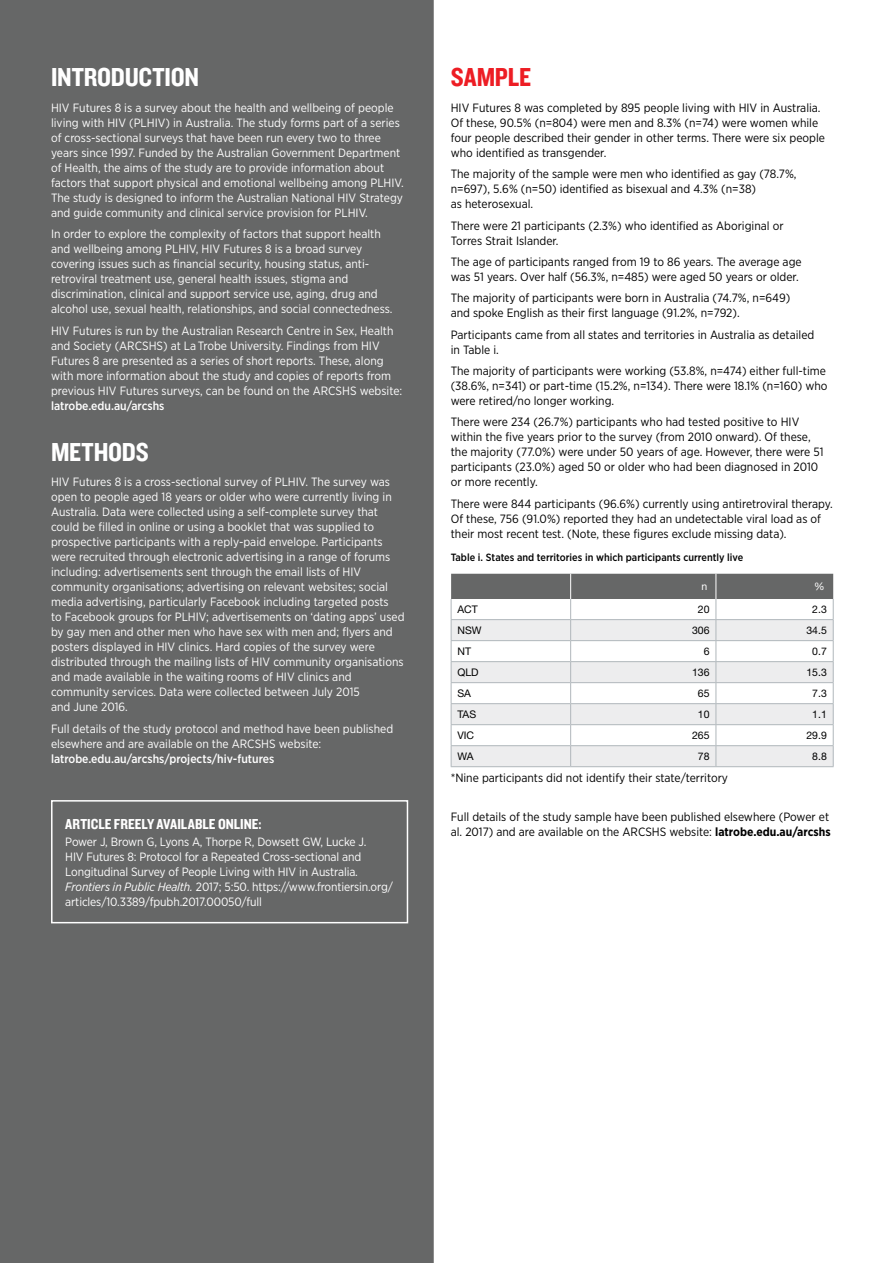
<style>
.page{position:relative;width:893px;height:1263px;background:#fff}
.page>*{position:absolute;margin:0;border:0;box-sizing:border-box;transform-origin:0 0}
.t1{font:27px "Knockout 50 Welterweight";letter-spacing:-.01em;color:#fff}
.t2{font:27px "Knockout 50 Welterweight";color:#ed1d24}
.t3{font:15px "Knockout 50 Welterweight";color:#fff}
.t4{font:12px/15px "Gotham Narrow";color:#fff}
.t5{font:12px/15px "Gotham Narrow";color:#000}
.t6{font:500 12px "Gotham Narrow";color:#fff}
.t7{font:10.5px "Helvetica Neue LT";color:#000}
.t8{font:500 10.5px "Gotham Narrow";color:#000}
.t9{font:10.5px "Helvetica Neue LT";color:#fff}
.s1{font-style:italic}
.s2{font-weight:700}
</style>
<div class="page">
<div style="left:0;top:0;width:434px;height:1263px;background:#666767"></div>
<svg style="left:451px;top:574px;width:383px;height:192px"></svg>
<hr style="left:451px;top:766px;width:120px;height:1px;background:#b0b7bb">
<hr style="left:571px;top:766px;width:145px;height:1px;background:#b0b7bb">
<hr style="left:716px;top:766px;width:118px;height:1px;background:#b0b7bb">
<div style="left:51px;top:800px;width:357px;height:123px;border:2px solid #fff"></div>
<h1 class="t1" style="left:51px;top:59px;width:150px">INTRODUCTION</h1>
<p class="t4" style="left:51px;top:100px;width:354px">HIV Futures 8 is a survey about the health and wellbeing of people living with HIV (PLHIV) in Australia. The study forms part of a series of cross-sectional surveys that have been run every two to three years since 1997. Funded by the Australian Government Department of Health, the aims of the study are to provide information about factors that support physical and emotional wellbeing among PLHIV.<br>The study is designed to inform the Australian National HIV Strategy and guide community and clinical service provision for PLHIV.</p>
<p class="t4" style="left:51px;top:226px;width:343px">In order to explore the complexity of factors that support health and wellbeing among PLHIV, HIV Futures 8 is a broad survey covering issues such as financial security, housing status, anti&shy;retroviral treatment use, general health issues, stigma and discrimination, clinical and support service use, aging, drug and alcohol use, sexual health, relationships, and social connectedness.</p>
<p class="t4" style="left:51px;top:323px;width:353px">HIV Futures is run by the Australian Research Centre in Sex, Health and Society (ARCSHS) at La Trobe University. Findings from HIV Futures 8 are presented as a series of short reports. These, along with more information about the study and copies of reports from previous HIV Futures surveys, can be found on the ARCSHS website:</p>
<p class="t6" style="left:51px;top:398px;width:115px">latrobe.edu.au/arcshs</p>
<h1 class="t1" style="left:51px;top:434px;width:99px">METHODS</h1>
<p class="t4" style="left:51px;top:474px;width:355px">HIV Futures 8 is a cross-sectional survey of PLHIV. The survey was open to people aged 18 years or older who were currently living in Australia. Data were collected using a self-complete survey that could be filled in online or using a booklet that was supplied to prospective participants with a reply-paid envelope. Participants were recruited through electronic advertising in a range of forums including: advertisements sent through the email lists of HIV community organisations; advertising on relevant websites; social media advertising, particularly Facebook including targeted posts<br>to Facebook groups for PLHIV; advertisements on ‘dating apps’ used by gay men and other men who have sex with men and; flyers and posters displayed in HIV clinics. Hard copies of the survey were distributed through the mailing lists of HIV community organisations and made available in the waiting rooms of HIV clinics and community services. Data were collected between July 2015<br>and June 2016.</p>
<p class="t4" style="left:51px;top:721px;width:344px">Full details of the study protocol and method have been published elsewhere and are available on the ARCSHS website:</p>
<p class="t6" style="left:51px;top:751px;width:225px">latrobe.edu.au/arcshs/projects/hiv-futures</p>
<p class="t3" style="left:65px;top:814px;width:198px">ARTICLE FREELY AVAILABLE ONLINE:</p>
<p class="t4" style="left:65px;top:834px;width:329px">Power J, Brown G, Lyons A, Thorpe R, Dowsett GW, Lucke J.<br>HIV Futures 8: Protocol for a Repeated Cross-sectional and Longitudinal Survey of People Living with HIV in Australia.<br><span class="s1">Frontiers in Public Health.</span> 2017; 5:50. https://www.frontiersin.org/ articles/10.3389/fpubh.2017.00050/full</p>
<h1 class="t2" style="left:451px;top:59px;width:82px">SAMPLE</h1>
<p class="t5" style="left:451px;top:100px;width:376px">HIV Futures 8 was completed by 895 people living with HIV in Australia.<br>Of these, 90.5% (n=804) were men and 8.3% (n=74) were women while four people described their gender in other terms. There were six people who identified as transgender.</p>
<p class="t5" style="left:451px;top:166px;width:347px">The majority of the sample were men who identified as gay (78.7%, n=697), 5.6% (n=50) identified as bisexual and 4.3% (n=38)<br>as heterosexual.</p>
<p class="t5" style="left:451px;top:218px;width:334px">There were 21 participants (2.3%) who identified as Aboriginal or<br>Torres Strait Islander.</p>
<p class="t5" style="left:451px;top:254px;width:352px">The age of participants ranged from 19 to 86 years. The average age was 51 years. Over half (56.3%, n=485) were aged 50 years or older.</p>
<p class="t5" style="left:451px;top:290px;width:341px">The majority of participants were born in Australia (74.7%, n=649) and spoke English as their first language (91.2%, n=792).</p>
<p class="t5" style="left:451px;top:327px;width:365px">Participants came from all states and territories in Australia as detailed in Table i.</p>
<p class="t5" style="left:451px;top:363px;width:378px">The majority of participants were working (53.8%, n=474) either full-time (38.6%, n=341) or part-time (15.2%, n=134). There were 18.1% (n=160) who were retired/no longer working.</p>
<p class="t5" style="left:451px;top:414px;width:374px">There were 234 (26.7%) participants who had tested positive to HIV within the five years prior to the survey (from 2010 onward). Of these, the majority (77.0%) were under 50 years of age. However, there were 51 participants (23.0%) aged 50 or older who had been diagnosed in 2010 or more recently.</p>
<p class="t5" style="left:451px;top:496px;width:383px">There were 844 participants (96.6%) currently using antiretroviral therapy.<br>Of these, 756 (91.0%) reported they had an undetectable viral load as of their most recent test. (Note, these figures exclude missing data).</p>
<p class="t8" style="left:451px;top:551px;width:294px">Table i. States and territories in which participants currently live</p>
<p class="t9" style="left:702px;top:580px;width:7px">n</p>
<p class="t9" style="left:814px;top:580px;width:12px">%</p>
<p class="t7" style="left:457px;top:603px;width:22px">ACT</p>
<p class="t7" style="left:698px;top:603px;width:13px">20</p>
<p class="t7" style="left:812px;top:603px;width:16px">2.3</p>
<p class="t7" style="left:457px;top:624px;width:26px">NSW</p>
<p class="t7" style="left:692px;top:624px;width:19px">306</p>
<p class="t7" style="left:806px;top:624px;width:22px">34.5</p>
<p class="t7" style="left:457px;top:645px;width:15px">NT</p>
<p class="t7" style="left:704px;top:645px;width:7px">6</p>
<p class="t7" style="left:812px;top:645px;width:16px">0.7</p>
<p class="t7" style="left:457px;top:666px;width:23px">QLD</p>
<p class="t7" style="left:692px;top:666px;width:19px">136</p>
<p class="t7" style="left:806px;top:666px;width:22px">15.3</p>
<p class="t7" style="left:457px;top:687px;width:15px">SA</p>
<p class="t7" style="left:698px;top:687px;width:13px">65</p>
<p class="t7" style="left:812px;top:687px;width:16px">7.3</p>
<p class="t7" style="left:457px;top:708px;width:20px">TAS</p>
<p class="t7" style="left:698px;top:708px;width:13px">10</p>
<p class="t7" style="left:812px;top:708px;width:16px">1.1</p>
<p class="t7" style="left:457px;top:729px;width:18px">VIC</p>
<p class="t7" style="left:692px;top:729px;width:19px">265</p>
<p class="t7" style="left:806px;top:729px;width:22px">29.9</p>
<p class="t7" style="left:457px;top:750px;width:18px">WA</p>
<p class="t7" style="left:698px;top:750px;width:13px">78</p>
<p class="t7" style="left:812px;top:750px;width:16px">8.8</p>
<p class="t5" style="left:451px;top:770px;width:279px">*Nine participants did not identify their state/territory</p>
<p class="t5" style="left:451px;top:809px;width:381px">Full details of the study sample have been published elsewhere (Power et al. 2017) and are available on the ARCSHS website: <span class="s2">latrobe.edu.au/arcshs</span></p>
</div>
